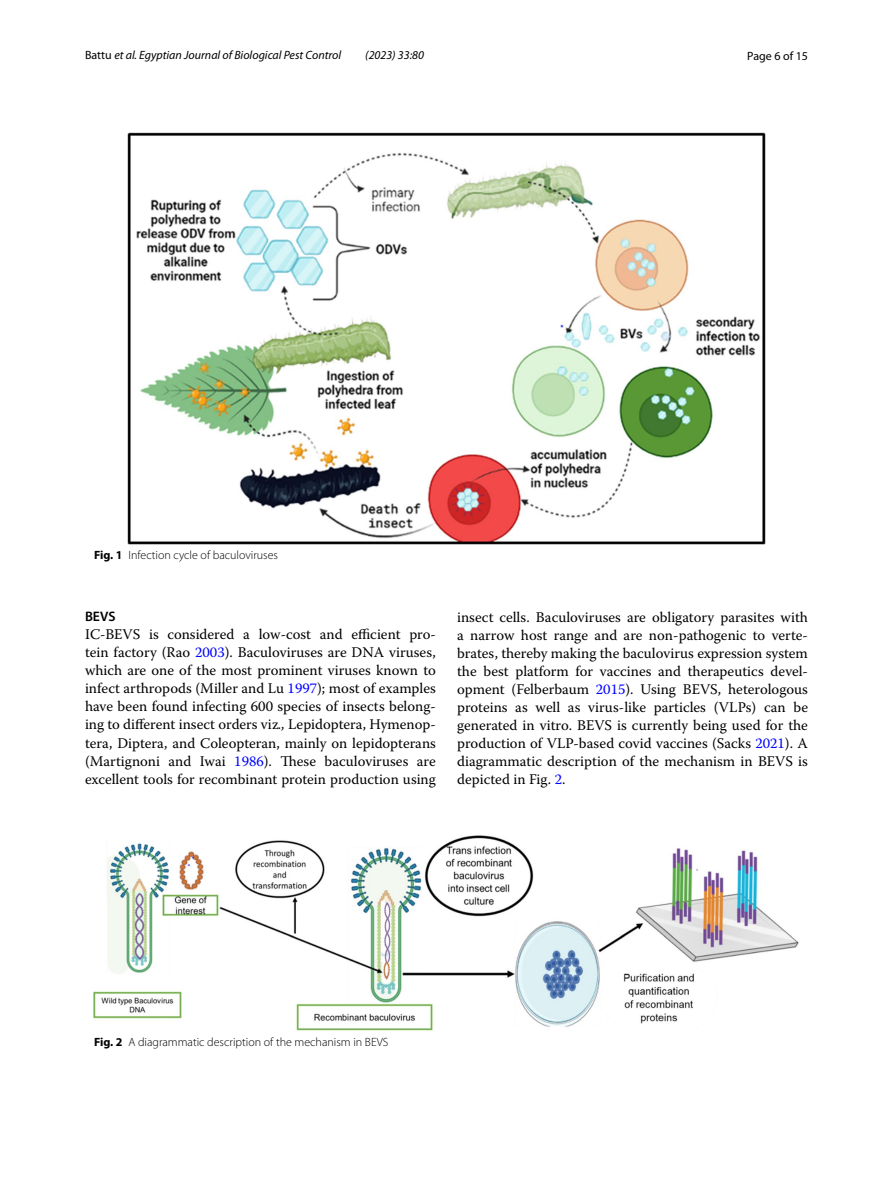
<style>
.page{position:relative;width:893px;height:1187px;background:#fff}
.page>*{position:absolute;margin:0;border:0;box-sizing:border-box;transform-origin:0 0}
.t1{font:14.7px/18px "Warnock Pro";color:#000;text-align:justify}
.t2{font:600 13.8px "Myriad Pro";color:#000}
.t3{font:300 12px "Myriad Pro";color:#000}
.t4{font:italic 12px "Myriad Pro";color:#000}
.t5{font:12px "Myriad Pro";color:#000}
.s1{font-style:normal}
.s2{font-weight:700}
.s3{color:#00f}
.s4{font-style:italic}
</style>
<div class="page">
<img style="left:128px;top:133px;width:637px;height:411px">
<img style="left:94px;top:835px;width:705px;height:195px">
<p class="t4" style="left:85px;top:48px;width:258px"><span class="s1">Battu</span> et al. Egyptian Journal of Biological Pest Control</p>
<p class="t4" style="left:365px;top:48px;width:60px">(2023) 33:80</p>
<p class="t5" style="left:747px;top:48px;width:62px">Page 6 of 15</p>
<p class="t3" style="left:94px;top:549px;width:186px"><span class="s2">Fig. 1</span> Infection cycle of baculoviruses</p>
<p class="t2" style="left:85px;top:608px;width:32px">BEVS</p>
<p class="t1" style="left:85px;top:625px;width:352px">IC-BEVS is considered a low-cost and efficient pro&shy;tein factory (Rao <span class="s3">2003</span>). Baculoviruses are DNA viruses, which are one of the most prominent viruses known to infect arthropods (Miller and Lu <span class="s3">1997</span>); most of examples have been found infecting 600 species of insects belong&shy;ing to different insect orders viz<span class="s4">.,</span> Lepidoptera, Hymenop&shy;tera, Diptera, and Coleopteran, mainly on lepidopterans (Martignoni and Iwai <span class="s3">1986</span>). These baculoviruses are excellent tools for recombinant protein production using</p>
<p class="t1" style="left:457px;top:607px;width:352px">insect cells. Baculoviruses are obligatory parasites with a narrow host range and are non-pathogenic to verte&shy;brates, thereby making the baculovirus expression system the best platform for vaccines and therapeutics devel&shy;opment (Felberbaum <span class="s3">2015</span>). Using BEVS, heterologous proteins as well as virus-like particles (VLPs) can be generated in vitro. BEVS is currently being used for the production of VLP-based covid vaccines (Sacks <span class="s3">2021</span>). A diagrammatic description of the mechanism in BEVS is depicted in Fig. <span class="s3">2</span>.</p>
<p class="t3" style="left:94px;top:1035px;width:296px"><span class="s2">Fig. 2</span> A diagrammatic description of the mechanism in BEVS</p>
</div>
